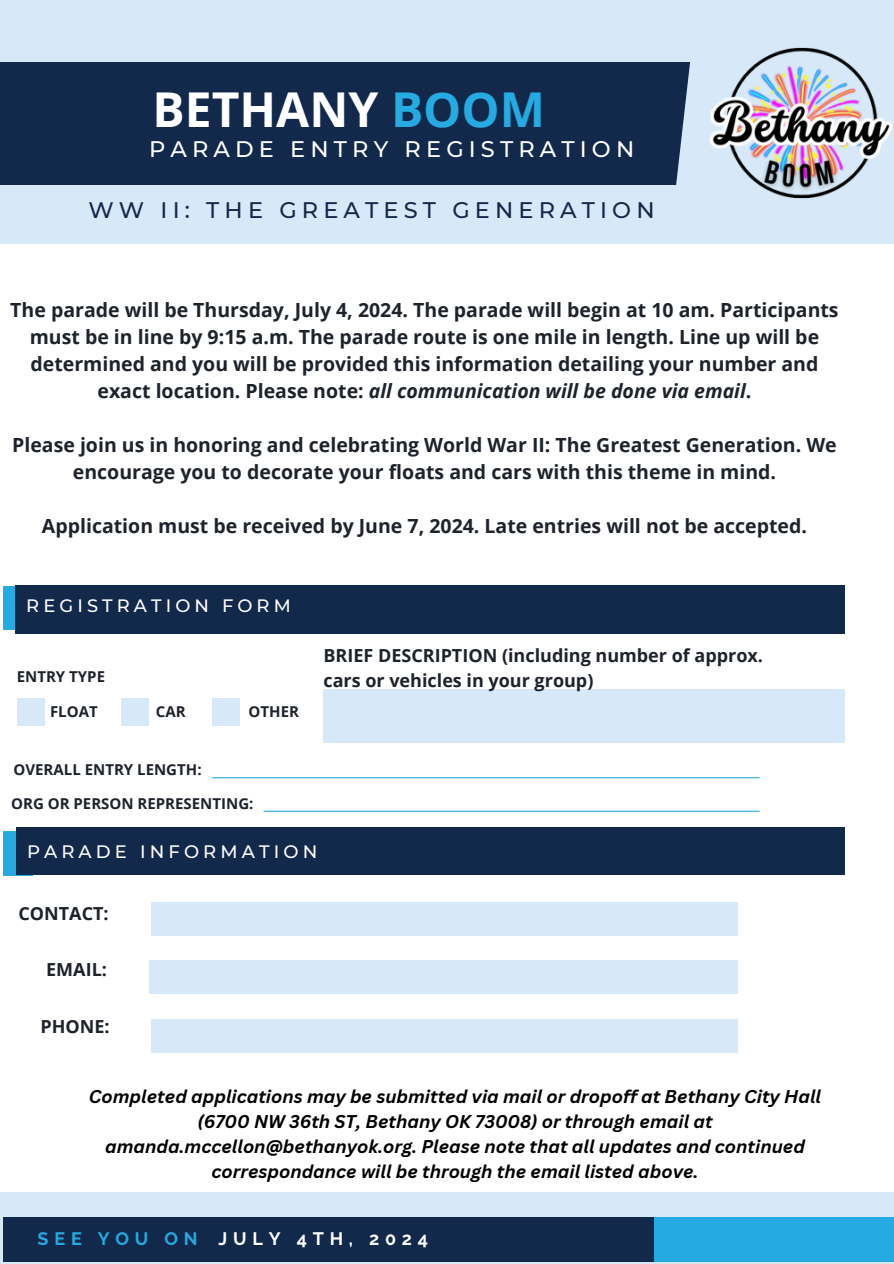
<style>
.page{position:relative;width:894px;height:1264px;background:#fff}
.page>*{position:absolute;margin:0;border:0;box-sizing:border-box;transform-origin:0 0}
.t1{font:700 48px "Open Sans";color:#fff}
.t2{font:500 22.5px "Montserrat";letter-spacing:.23em;color:#13294b}
.t3{font:500 22.5px "Montserrat";letter-spacing:.23em;color:#fff}
.t4{font:700 19.5px/27px "Open Sans";color:#1e232b;text-align:center}
.t5{font:italic 700 18px/24.8px "Canva Sans";color:#000;text-align:center}
.t6{font:700 18px/24.8px "Open Sans";color:#1e232b}
.t7{font:500 18px "Montserrat";letter-spacing:.23em;color:#fff}
.t8{font:700 18px "Raleway";letter-spacing:.32em;color:#fff}
.t9{font:700 18px "Raleway";letter-spacing:.32em;color:#25aae1}
.t10{font:500 17.85px "Montserrat";letter-spacing:.23em;color:#fff}
.t11{font:700 15px "Open Sans";color:#1e232b}
.s1{color:#25aae1}
.s2{font-style:italic}
</style>
<div class="page">
<div style="left:0;top:0;width:893px;height:243px;background:#d7e9f8"></div>
<div style="left:0;top:62px;width:694px;height:123px;background:#13294b"></div>
<div style="left:0;top:1192px;width:893px;height:71px;background:#d7e9f8"></div>
<div style="left:4px;top:1217px;width:669px;height:44px;background:#13294b"></div>
<div style="left:653px;top:1217px;width:240px;height:44px;background:#25aae1"></div>
<div style="left:323px;top:689px;width:521px;height:54px;background:#d7e9f8"></div>
<div style="left:17px;top:698px;width:27px;height:27px;background:#d7e9f8"></div>
<div style="left:121px;top:698px;width:28px;height:27px;background:#d7e9f8"></div>
<div style="left:212px;top:698px;width:27px;height:27px;background:#d7e9f8"></div>
<div style="left:151px;top:902px;width:586px;height:33px;background:#d7e9f8"></div>
<div style="left:149px;top:960px;width:588px;height:34px;background:#d7e9f8"></div>
<hr style="left:264px;top:810px;width:495px;height:1px;background:#25aae1">
<div style="left:4px;top:585px;width:17px;height:44px;background:#25aae1"></div>
<div style="left:15px;top:585px;width:829px;height:48px;background:#13294b"></div>
<div style="left:4px;top:831px;width:29px;height:44px;background:#25aae1"></div>
<div style="left:17px;top:827px;width:827px;height:48px;background:#13294b"></div>
<hr style="left:212px;top:777px;width:547px;height:1px;background:#25aae1">
<div style="left:151px;top:1018px;width:586px;height:34px;background:#d7e9f8"></div>
<img style="left:670px;top:47px;width:223px;height:197px">
<p class="t1" style="left:152px;top:76px;width:394px">BETHANY <span class="s1">BOOM</span></p>
<p class="t3" style="left:149px;top:135px;width:486px">PARADE ENTRY REGISTRATION</p>
<p class="t2" style="left:88px;top:197px;width:567px">WW II: THE GREATEST GENERATION</p>
<p class="t4" style="left:10px;top:296px;width:829px">The parade will be Thursday, July 4, 2024. The parade will begin at 10 am. Participants must be in line by 9:15 a.m. The parade route is one mile in length. Line up will be determined and you will be provided this information detailing your number and exact location. Please note: <span class="s2">all communication will be done via email</span>.</p>
<p class="t4" style="left:12px;top:431px;width:825px">Please join us in honoring and celebrating World War II: The Greatest Generation. We encourage you to decorate your floats and cars with this theme in mind.</p>
<p class="t4" style="left:42px;top:512px;width:766px">Application must be received by June 7, 2024. Late entries will not be accepted.</p>
<p class="t10" style="left:26px;top:594px;width:266px">REGISTRATION FORM</p>
<p class="t11" style="left:17px;top:666px;width:90px">ENTRY TYPE</p>
<p class="t11" style="left:50px;top:701px;width:49px">FLOAT</p>
<p class="t11" style="left:156px;top:701px;width:31px">CAR</p>
<p class="t11" style="left:248px;top:701px;width:52px">OTHER</p>
<p class="t6" style="left:323px;top:643px;width:441px">BRIEF DESCRIPTION (including number of approx. cars or vehicles in your group)</p>
<p class="t11" style="left:14px;top:759px;width:189px">OVERALL ENTRY LENGTH:</p>
<p class="t11" style="left:11px;top:792px;width:244px">ORG OR PERSON REPRESENTING:</p>
<p class="t7" style="left:27px;top:840px;width:292px">PARADE INFORMATION</p>
<p class="t6" style="left:18px;top:900px;width:92px">CONTACT:</p>
<p class="t6" style="left:46px;top:956px;width:62px">EMAIL:</p>
<p class="t6" style="left:40px;top:1013px;width:71px">PHONE:</p>
<p class="t5" style="left:89px;top:1084px;width:733px">Completed applications may be submitted via mail or dropoff at Bethany City Hall (6700 NW 36th ST, Bethany OK 73008) or through email at amanda.mccellon@bethanyok.org. Please note that all updates and continued correspondance will be through the email listed above.</p>
<p class="t9" style="left:38px;top:1228px;width:161px">SEE YOU ON</p>
<p class="t8" style="left:218px;top:1228px;width:211px">JULY 4TH, 2024</p>
</div>
